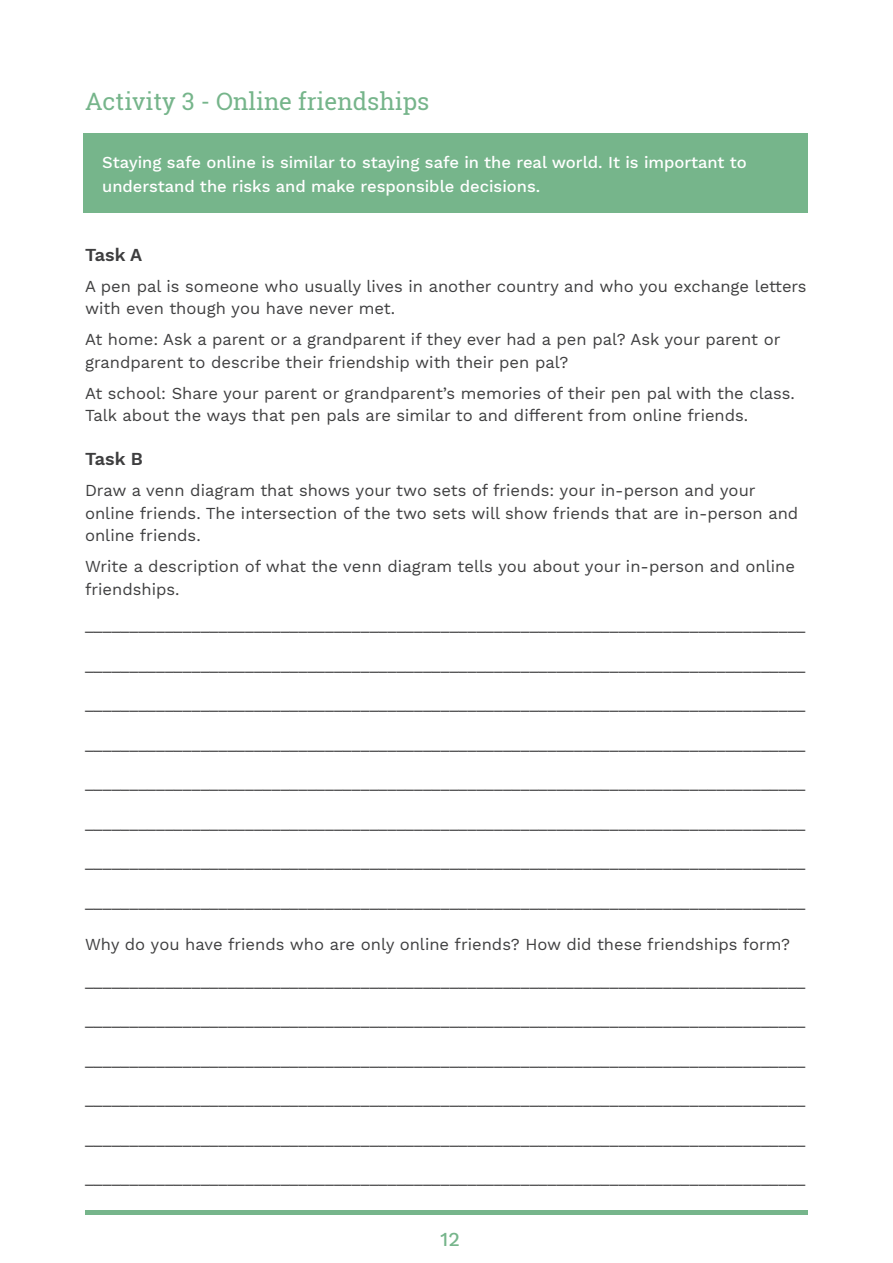
<style>
.page{position:relative;width:893px;height:1263px;background:#fff}
.page>*{position:absolute;margin:0;border:0;box-sizing:border-box;transform-origin:0 0}
.t1{font:24px "Roboto Slab";color:#76b58b}
.t2{font:500 19.5px "Work Sans";color:#76b58b}
.t3{font:600 18px "Work Sans";color:#3e3e3f}
.t4{font:16.5px/22.5px "Work Sans";color:#3e3e3f}
.t5{font:500 16.5px/24px "Work Sans";color:#fff}
</style>
<div class="page">
<hr style="left:85px;top:1211px;width:722px;height:4px;background:#76b58b">
<div style="left:84px;top:133px;width:724px;height:80px;background:#76b58b"></div>
<p class="t1" style="left:85px;top:85px;width:346px">Activity 3 - Online friendships</p>
<p class="t5" style="left:102px;top:152px;width:646px">Staying safe online is similar to staying safe in the real world. It is important to understand the risks and make responsible decisions.</p>
<p class="t3" style="left:85px;top:244px;width:59px">Task A</p>
<p class="t4" style="left:85px;top:276px;width:723px">A pen pal is someone who usually lives in another country and who you exchange letters with even though you have never met.</p>
<p class="t4" style="left:85px;top:329px;width:697px">At home: Ask a parent or a grandparent if they ever had a pen pal? Ask your parent or grandparent to describe their friendship with their pen pal?</p>
<p class="t4" style="left:85px;top:383px;width:711px">At school: Share your parent or grandparent’s memories of their pen pal with the class.<br>Talk about the ways that pen pals are similar to and different from online friends.</p>
<p class="t3" style="left:85px;top:449px;width:59px">Task B</p>
<p class="t4" style="left:85px;top:480px;width:715px">Draw a venn diagram that shows your two sets of friends: your in-person and your online friends. The intersection of the two sets will show friends that are in-person and online friends.</p>
<p class="t4" style="left:85px;top:556px;width:711px">Write a description of what the venn diagram tells you about your in-person and online friendships.</p>
<p class="t4" style="left:85px;top:614px;width:722px">_________________________________________________________________________________</p>
<p class="t4" style="left:85px;top:653px;width:722px">_________________________________________________________________________________</p>
<p class="t4" style="left:85px;top:693px;width:722px">_________________________________________________________________________________</p>
<p class="t4" style="left:85px;top:732px;width:722px">_________________________________________________________________________________</p>
<p class="t4" style="left:85px;top:772px;width:722px">_________________________________________________________________________________</p>
<p class="t4" style="left:85px;top:811px;width:722px">_________________________________________________________________________________</p>
<p class="t4" style="left:85px;top:851px;width:722px">_________________________________________________________________________________</p>
<p class="t4" style="left:85px;top:890px;width:722px">_________________________________________________________________________________</p>
<p class="t4" style="left:85px;top:934px;width:707px">Why do you have friends who are only online friends? How did these friendships form?</p>
<p class="t4" style="left:85px;top:969px;width:722px">_________________________________________________________________________________</p>
<p class="t4" style="left:85px;top:1009px;width:722px">_________________________________________________________________________________</p>
<p class="t4" style="left:85px;top:1048px;width:722px">_________________________________________________________________________________</p>
<p class="t4" style="left:85px;top:1088px;width:722px">_________________________________________________________________________________</p>
<p class="t4" style="left:85px;top:1127px;width:722px">_________________________________________________________________________________</p>
<p class="t4" style="left:85px;top:1167px;width:722px">_________________________________________________________________________________</p>
<p class="t2" style="left:440px;top:1228px;width:21px">12</p>
</div>
